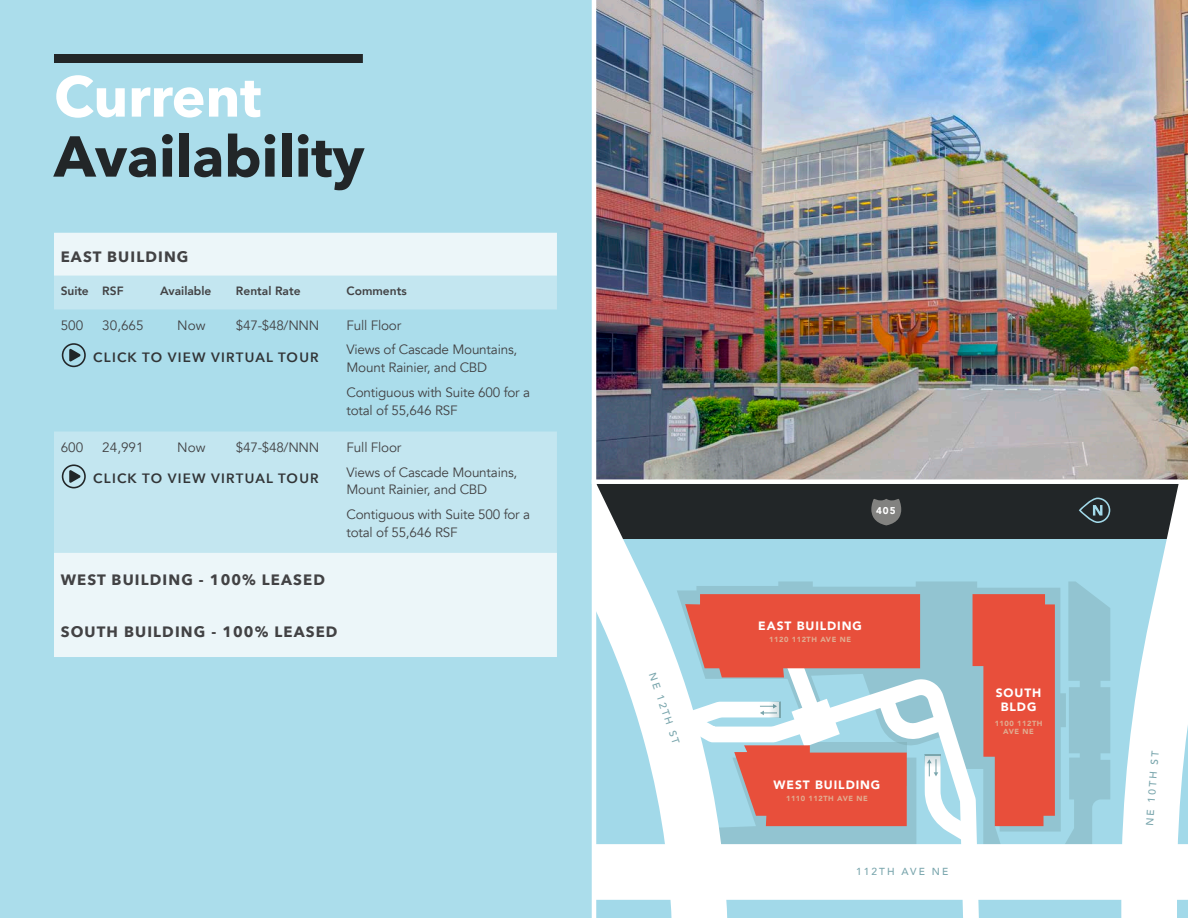
<style>
.page{position:relative;width:1188px;height:918px;background:#fff}
.page>*{position:absolute;margin:0;border:0;box-sizing:border-box;transform-origin:0 0}
.Headlines{font:700 57px "Avenir Next";letter-spacing:-.005em;color:#222628}
.Headlines-2{font:700 57px "Avenir Next";letter-spacing:-.005em;color:#fff}
.Body_Copy{font:700 15px "Avenir Next";letter-spacing:.075em;color:#424244}
.Body_Copy-2{font:13.5px/18px "Avenir";letter-spacing:-.015em;color:#424244}
.t1{font:600 13.5px "Avenir Next";letter-spacing:.09em;color:#323537}
.Body_Copy-3{font:800 12px "Avenir";color:#424244}
.t2{font:900 12px/14.5px "Avenir";letter-spacing:.075em;color:#fff;text-align:center}
.t3{font:500 10.2px "Avenir";letter-spacing:.2em;color:#7aa6ad}
.t4{font:900 9.9px "Avenir";color:#fff}
.t5{font:900 7.35px/8.9px "Avenir";letter-spacing:.075em;color:#e1ac90;text-align:center}
</style>
<div class="page">
<img style="left:596px;top:0;width:592px;height:479px">
<div style="left:0;top:0;width:594px;height:918px;background:#abddeb"></div>
<div style="left:594px;top:484px;width:594px;height:434px;background:#a2d9e9"></div>
<svg style="left:759px;top:581px;width:305px;height:251px;fill:#92c4d1"></svg>
<div style="left:594px;top:484px;width:594px;height:55px;background:#222628"></div>
<svg style="left:871px;top:499px;width:30px;height:26px"></svg>
<svg style="left:596px;top:484px;width:163px;height:434px"></svg>
<div style="left:594px;top:844px;width:594px;height:56px;background:#fff"></div>
<svg style="left:675px;top:899px;width:314px;height:19px"></svg>
<svg style="left:1064px;top:484px;width:124px;height:434px"></svg>
<svg style="left:661px;top:594px;width:394px;height:251px"></svg>
<hr style="left:592px;top:0;width:4px;height:918px;background:#fff">
<div style="left:54px;top:54px;width:309px;height:9px;background:#222628"></div>
<div style="left:54px;top:233px;width:503px;height:424px;background:#ecf6f9"></div>
<svg style="left:54px;top:276px;width:503px;height:276px;fill:#c3e6f0"></svg>
<svg style="left:69px;top:470px;width:12px;height:13px"></svg>
<div style="left:62px;top:464px;width:24px;height:24px;border:2px solid #222628;border-radius:50%"></div>
<svg style="left:69px;top:349px;width:12px;height:13px"></svg>
<div style="left:62px;top:343px;width:24px;height:24px;border:2px solid #222628;border-radius:50%"></div>
<p class="Headlines-2" style="left:54px;top:47px;width:209px">Current</p>
<p class="Headlines" style="left:54px;top:107px;width:312px">Availability</p>
<p class="Body_Copy" style="left:61px;top:244px;width:129px">EAST BUILDING</p>
<p class="Body_Copy-3" style="left:61px;top:281px;width:30px">Suite</p>
<p class="Body_Copy-3" style="left:102px;top:281px;width:23px">RSF</p>
<p class="Body_Copy-3" style="left:160px;top:281px;width:53px">Available</p>
<p class="Body_Copy-3" style="left:236px;top:281px;width:66px">Rental Rate</p>
<p class="Body_Copy-3" style="left:346px;top:281px;width:62px">Comments</p>
<p class="Body_Copy-2" style="left:61px;top:316px;width:24px">500</p>
<p class="Body_Copy-2" style="left:102px;top:316px;width:43px">30,665</p>
<p class="Body_Copy-2" style="left:177px;top:316px;width:30px">Now</p>
<p class="Body_Copy-2" style="left:236px;top:316px;width:85px">$47-$48/NNN</p>
<p class="Body_Copy-2" style="left:346px;top:316px;width:56px">Full Floor</p>
<p class="Body_Copy-2" style="left:346px;top:341px;width:172px">Views of Cascade Mountains,<br>Mount Rainier, and CBD</p>
<p class="Body_Copy-2" style="left:346px;top:384px;width:185px">Contiguous with Suite 600 for a total of 55,646 RSF</p>
<p class="Body_Copy-2" style="left:61px;top:438px;width:24px">600</p>
<p class="Body_Copy-2" style="left:102px;top:438px;width:43px">24,991</p>
<p class="Body_Copy-2" style="left:177px;top:438px;width:30px">Now</p>
<p class="Body_Copy-2" style="left:236px;top:438px;width:85px">$47-$48/NNN</p>
<p class="Body_Copy-2" style="left:346px;top:438px;width:56px">Full Floor</p>
<p class="Body_Copy-2" style="left:346px;top:463px;width:172px">Views of Cascade Mountains,<br>Mount Rainier, and CBD</p>
<p class="Body_Copy-2" style="left:346px;top:506px;width:185px">Contiguous with Suite 500 for a total of 55,646 RSF</p>
<p class="Body_Copy" style="left:61px;top:566px;width:266px">WEST BUILDING - 100% LEASED</p>
<p class="t1" style="left:93px;top:346px;width:227px">CLICK TO VIEW VIRTUAL TOUR</p>
<p class="t1" style="left:93px;top:467px;width:227px">CLICK TO VIEW VIRTUAL TOUR</p>
<p class="Body_Copy" style="left:61px;top:619px;width:278px">SOUTH BUILDING - 100% LEASED</p>
<p class="t3" style="left:661px;top:670px;width:76px;rotate:71deg">NE 12TH ST</p>
<p class="t4" style="left:876px;top:502px;width:21px">405</p>
<p class="t2" style="left:758px;top:618px;width:105px">EAST BUILDING</p>
<p class="t5" style="left:769px;top:635px;width:83px">1120 112TH AVE NE</p>
<p class="t2" style="left:774px;top:777px;width:108px">WEST BUILDING</p>
<p class="t5" style="left:786px;top:794px;width:83px">1110 112TH AVE NE</p>
<p class="t3" style="left:856px;top:863px;width:94px">112TH AVE NE</p>
<p class="t2" style="left:996px;top:685px;width:47px">SOUTH<br>BLDG</p>
<p class="t5" style="left:995px;top:718px;width:49px">1100 112TH<br>AVE NE</p>
<p class="t3" style="left:1141px;top:825px;width:76px;rotate:-86deg">NE 10TH ST</p>
</div>
